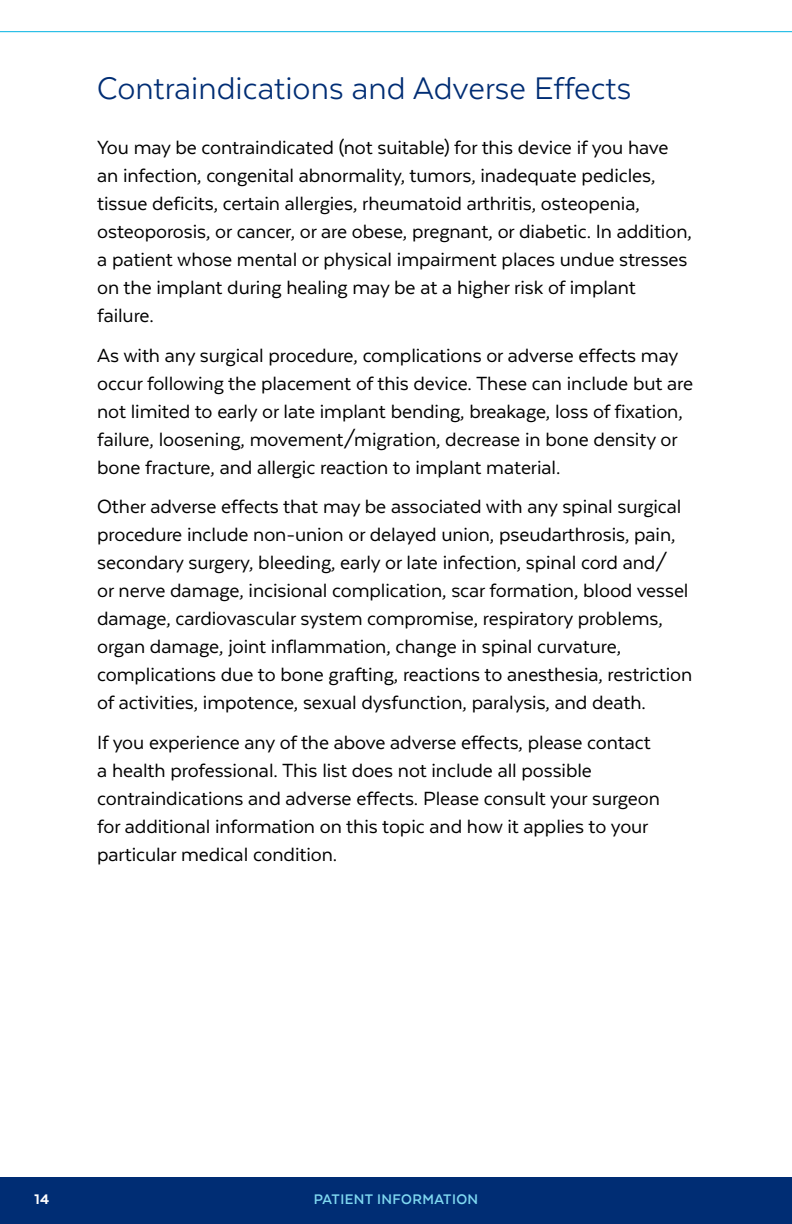
<style>
.page{position:relative;width:792px;height:1224px;background:#fff}
.page>*{position:absolute;margin:0;border:0;box-sizing:border-box;transform-origin:0 0}
.t1{font:36px "Texta";color:#002d74}
.t2{font:22px/28px "Texta";letter-spacing:-.005em;color:#000}
.t3{font:700 16px "Texta Alt";letter-spacing:.025em;color:#80d9f1}
.t4{font:800 16px "Texta Alt";color:#fff}
</style>
<div class="page">
<div style="left:0;top:1178px;width:792px;height:46px;background:#002d74"></div>
<hr style="left:0;top:31px;width:792px;height:1px;background:#00b2e3">
<h1 class="t1" style="left:97px;top:70px;width:536px">Contraindications and Adverse Effects</h1>
<p class="t2" style="left:97px;top:134px;width:596px">You may be contraindicated (not suitable) for this device if you have an infection, congenital abnormality, tumors, inadequate pedicles, tissue deficits, certain allergies, rheumatoid arthritis, osteopenia, osteoporosis, or cancer, or are obese, pregnant, or diabetic. In addition, a patient whose mental or physical impairment places undue stresses on the implant during healing may be at a higher risk of implant failure.</p>
<p class="t2" style="left:97px;top:341px;width:598px">As with any surgical procedure, complications or adverse effects may occur following the placement of this device. These can include but are not limited to early or late implant bending, breakage, loss of fixation, failure, loosening, movement/migration, decrease in bone density or bone fracture, and allergic reaction to implant material.</p>
<p class="t2" style="left:97px;top:493px;width:597px">Other adverse effects that may be associated with any spinal surgical procedure include non-union or delayed union, pseudarthrosis, pain, secondary surgery, bleeding, early or late infection, spinal cord and/<br>or nerve damage, incisional complication, scar formation, blood vessel damage, cardiovascular system compromise, respiratory problems, organ damage, joint inflammation, change in spinal curvature, complications due to bone grafting, reactions to anesthesia, restriction of activities, impotence, sexual dysfunction, paralysis, and death.</p>
<p class="t2" style="left:97px;top:728px;width:564px">If you experience any of the above adverse effects, please contact a health professional. This list does not include all possible contraindications and adverse effects. Please consult your surgeon for additional information on this topic and how it applies to your particular medical condition.</p>
<p class="t4" style="left:35px;top:1191px;width:16px">14</p>
<p class="t3" style="left:314px;top:1191px;width:166px">PATIENT INFORMATION</p>
</div>
